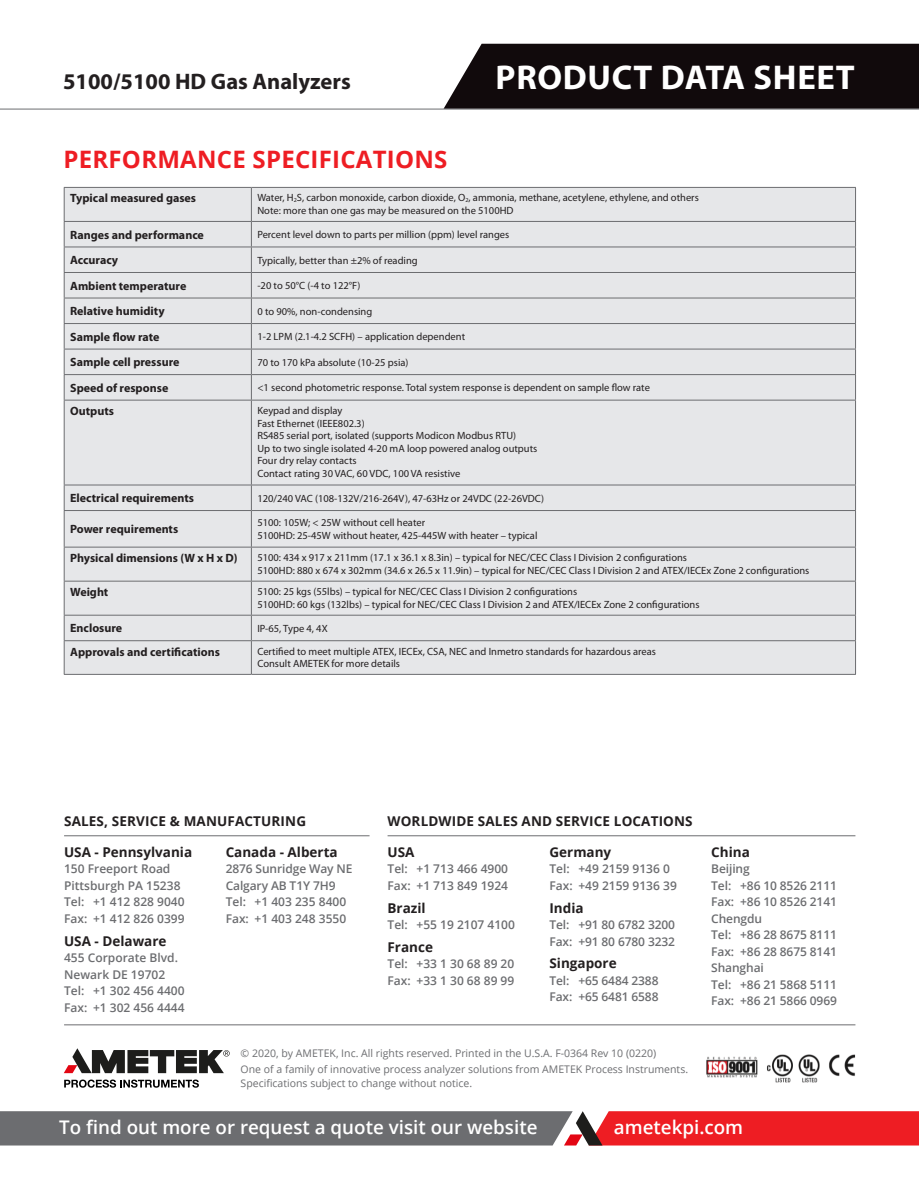
<style>
.page{position:relative;width:919px;height:1187px;background:#fff}
.page>*{position:absolute;margin:0;border:0;box-sizing:border-box;transform-origin:0 0}
.t1{font:700 34.5px "Myriad Pro";letter-spacing:.02em;color:#fff}
.t2{font:700 24px "Open Sans";letter-spacing:.01em;color:#ee1d23}
.t3{font:700 22.5px "Myriad Pro";color:#231f20}
.t4{font:600 18.75px "Open Sans";color:#fff}
.t5{font:700 13.5px "Open Sans";color:#231f20}
.t6{font:600 12px/16.5px "Open Sans";color:#6c6d70}
.t7{font:700 12px "Myriad Pro";color:#231f20}
.t8{font:10.5px/12.6px "Myriad Pro";color:#231f20}
.t9{font:10.5px/13.5px "Open Sans";color:#6c6d70}
.s1{font-size:6.15px}
</style>
<div class="page">
<div style="left:65px;top:188px;width:790px;height:392px;background:#e6e7e9"></div>
<div style="left:65px;top:641px;width:790px;height:33px;background:#e6e7e9"></div>
<hr style="left:64px;top:187px;width:187px;height:1px;background:#6c6d70">
<hr style="left:64px;top:188px;width:1px;height:33px;background:#6c6d70">
<hr style="left:251px;top:187px;width:604px;height:1px;background:#6c6d70">
<hr style="left:251px;top:188px;width:1px;height:33px;background:#6c6d70">
<hr style="left:855px;top:188px;width:1px;height:33px;background:#6c6d70">
<svg style="left:64px;top:221px;width:792px;height:179px;background:#e0e1e3"></svg>
<hr style="left:64px;top:400px;width:187px;height:1px;background:#6c6d70">
<hr style="left:64px;top:400px;width:1px;height:84px;background:#6c6d70">
<hr style="left:251px;top:400px;width:604px;height:1px;background:#6c6d70">
<hr style="left:251px;top:400px;width:1px;height:84px;background:#6c6d70">
<hr style="left:855px;top:400px;width:1px;height:84px;background:#6c6d70">
<hr style="left:64px;top:484px;width:187px;height:1px;background:#6c6d70">
<svg style="left:64px;top:485px;width:1px;height:25px"></svg>
<hr style="left:251px;top:484px;width:604px;height:1px;background:#6c6d70">
<svg style="left:251px;top:485px;width:1px;height:25px"></svg>
<svg style="left:855px;top:485px;width:1px;height:25px"></svg>
<hr style="left:64px;top:510px;width:187px;height:1px;background:#6c6d70">
<hr style="left:64px;top:511px;width:1px;height:35px;background:#6c6d70">
<hr style="left:251px;top:510px;width:604px;height:1px;background:#6c6d70">
<hr style="left:251px;top:511px;width:1px;height:35px;background:#6c6d70">
<hr style="left:855px;top:511px;width:1px;height:35px;background:#6c6d70">
<hr style="left:64px;top:546px;width:187px;height:1px;background:#6c6d70">
<hr style="left:64px;top:547px;width:1px;height:33px;background:#6c6d70">
<hr style="left:251px;top:546px;width:604px;height:1px;background:#6c6d70">
<hr style="left:251px;top:547px;width:1px;height:33px;background:#6c6d70">
<hr style="left:855px;top:547px;width:1px;height:33px;background:#6c6d70">
<hr style="left:64px;top:580px;width:187px;height:1px;background:#6c6d70">
<hr style="left:251px;top:580px;width:604px;height:1px;background:#6c6d70">
<svg style="left:64px;top:581px;width:792px;height:59px;background:#dfe0e2"></svg>
<hr style="left:64px;top:640px;width:187px;height:1px;background:#6c6d70">
<hr style="left:64px;top:641px;width:1px;height:33px;background:#6c6d70">
<hr style="left:251px;top:640px;width:604px;height:1px;background:#6c6d70">
<hr style="left:251px;top:641px;width:1px;height:33px;background:#6c6d70">
<hr style="left:855px;top:641px;width:1px;height:33px;background:#6c6d70">
<hr style="left:64px;top:674px;width:187px;height:1px;background:#6c6d70">
<hr style="left:251px;top:674px;width:604px;height:1px;background:#6c6d70">
<svg style="left:0;top:1111px;width:918px;height:34px;background:#9c5458"></svg>
<hr style="left:64px;top:835px;width:305px;height:1px;background:#6c6d70">
<hr style="left:64px;top:1024px;width:791px;height:1px;background:#6c6d70">
<hr style="left:387px;top:835px;width:468px;height:1px;background:#6c6d70">
<img style="left:706px;top:1054px;width:150px;height:29px">
<svg style="left:64px;top:1079px;width:135px;height:8px"></svg>
<svg style="left:64px;top:1048px;width:165px;height:25px"></svg>
<div style="left:443px;top:44px;width:475px;height:65px;background:#110a0c"></div>
<hr style="left:0;top:109px;width:918px;height:1px;background:#6c6d70">
<p class="t3" style="left:63px;top:67px;width:289px">5100/5100 HD Gas Analyzers</p>
<p class="t1" style="left:495px;top:55px;width:360px">PRODUCT DATA SHEET</p>
<p class="t2" style="left:63px;top:143px;width:385px">PERFORMANCE SPECIFICATIONS</p>
<p class="t7" style="left:70px;top:190px;width:127px">Typical measured gases</p>
<p class="t8" style="left:257px;top:191px;width:443px">Water, H<span class="s1">2</span>S, carbon monoxide, carbon dioxide, O<span class="s1">2</span>, ammonia, methane, acetylene, ethylene, and others</p>
<p class="t8" style="left:257px;top:204px;width:258px">Note: more than one gas may be measured on the 5100HD</p>
<p class="t7" style="left:70px;top:227px;width:135px">Ranges and performance</p>
<p class="t8" style="left:257px;top:228px;width:253px">Percent level down to parts per million (ppm) level ranges</p>
<p class="t7" style="left:70px;top:252px;width:50px">Accuracy</p>
<p class="t8" style="left:257px;top:254px;width:162px">Typically, better than ±2% of reading</p>
<p class="t7" style="left:70px;top:278px;width:118px">Ambient temperature</p>
<p class="t8" style="left:257px;top:279px;width:104px">-20 to 50°C (-4 to 122°F)</p>
<p class="t7" style="left:70px;top:303px;width:96px">Relative humidity</p>
<p class="t8" style="left:257px;top:305px;width:116px">0 to 90%, non-condensing</p>
<p class="t7" style="left:70px;top:329px;width:91px">Sample flow rate</p>
<p class="t8" style="left:257px;top:330px;width:209px">1-2 LPM (2.1-4.2 SCFH) – application dependent</p>
<p class="t7" style="left:70px;top:354px;width:111px">Sample cell pressure</p>
<p class="t8" style="left:257px;top:356px;width:153px">70 to 170 kPa absolute (10-25 psia)</p>
<p class="t7" style="left:70px;top:380px;width:100px">Speed of response</p>
<p class="t8" style="left:257px;top:381px;width:394px">&lt;1 second photometric response. Total system response is dependent on sample flow rate</p>
<p class="t7" style="left:70px;top:403px;width:45px">Outputs</p>
<p class="t8" style="left:257px;top:404px;width:87px">Keypad and display</p>
<p class="t8" style="left:257px;top:416px;width:109px">Fast Ethernet (IEEE802.3)</p>
<p class="t8" style="left:257px;top:429px;width:260px">RS485 serial port, isolated (supports Modicon Modbus RTU)</p>
<p class="t8" style="left:257px;top:442px;width:281px">Up to two single isolated 4-20 mA loop powered analog outputs</p>
<p class="t8" style="left:257px;top:454px;width:101px">Four dry relay contacts</p>
<p class="t8" style="left:257px;top:467px;width:204px">Contact rating 30 VAC, 60 VDC, 100 VA resistive</p>
<p class="t7" style="left:70px;top:490px;width:125px">Electrical requirements</p>
<p class="t8" style="left:257px;top:491px;width:288px">120/240 VAC (108-132V/216-264V), 47-63Hz or 24VDC (22-26VDC)</p>
<p class="t7" style="left:70px;top:521px;width:109px">Power requirements</p>
<p class="t8" style="left:257px;top:516px;width:169px">5100: 105W; &lt; 25W without cell heater</p>
<p class="t8" style="left:257px;top:529px;width:281px">5100HD: 25-45W without heater, 425-445W with heater – typical</p>
<p class="t7" style="left:70px;top:550px;width:169px">Physical dimensions (W x H x D)</p>
<p class="t8" style="left:257px;top:551px;width:431px">5100: 434 x 917 x 211mm (17.1 x 36.1 x 8.3in) – typical for NEC/CEC Class I Division 2 configurations</p>
<p class="t8" style="left:257px;top:563px;width:553px">5100HD: 880 x 674 x 302mm (34.6 x 26.5 x 11.9in) – typical for NEC/CEC Class I Division 2 and ATEX/IECEx Zone 2 configurations</p>
<p class="t7" style="left:70px;top:584px;width:40px">Weight</p>
<p class="t8" style="left:257px;top:585px;width:321px">5100: 25 kgs (55lbs) – typical for NEC/CEC Class I Division 2 configurations</p>
<p class="t8" style="left:257px;top:597px;width:443px">5100HD: 60 kgs (132lbs) – typical for NEC/CEC Class I Division 2 and ATEX/IECEx Zone 2 configurations</p>
<p class="t7" style="left:70px;top:620px;width:54px">Enclosure</p>
<p class="t8" style="left:257px;top:622px;width:72px">IP-65, Type 4, 4X</p>
<p class="t7" style="left:70px;top:643px;width:151px">Approvals and certifications</p>
<p class="t8" style="left:257px;top:644px;width:400px">Certified to meet multiple ATEX, IECEx, CSA, NEC and Inmetro standards for hazardous areas<br>Consult AMETEK for more details</p>
<p class="t5" style="left:64px;top:811px;width:243px">SALES, SERVICE &amp; MANUFACTURING</p>
<p class="t5" style="left:387px;top:811px;width:307px">WORLDWIDE SALES AND SERVICE LOCATIONS</p>
<p class="t5" style="left:549px;top:842px;width:63px">Germany</p>
<p class="t6" style="left:549px;top:860px;width:129px">Tel: +49 2159 9136 0<br>Fax: +49 2159 9136 39</p>
<p class="t5" style="left:549px;top:898px;width:36px">India</p>
<p class="t6" style="left:549px;top:916px;width:127px">Tel: +91 80 6782 3200<br>Fax: +91 80 6780 3232</p>
<p class="t5" style="left:549px;top:953px;width:69px">Singapore</p>
<p class="t6" style="left:549px;top:972px;width:111px">Tel: +65 6484 2388<br>Fax: +65 6481 6588</p>
<p class="t5" style="left:64px;top:842px;width:130px">USA - Pennsylvania</p>
<p class="t6" style="left:64px;top:860px;width:122px">150 Freeport Road<br>Pittsburgh PA 15238<br>Tel: +1 412 828 9040<br>Fax: +1 412 826 0399</p>
<p class="t5" style="left:64px;top:931px;width:104px">USA - Delaware</p>
<p class="t6" style="left:64px;top:949px;width:122px">455 Corporate Blvd.<br>Newark DE 19702<br>Tel: +1 302 456 4400<br>Fax: +1 302 456 4444</p>
<p class="t5" style="left:226px;top:842px;width:113px">Canada - Alberta</p>
<p class="t6" style="left:226px;top:860px;width:128px">2876 Sunridge Way NE<br>Calgary AB T1Y 7H9<br>Tel: +1 403 235 8400<br>Fax: +1 403 248 3550</p>
<p class="t5" style="left:387px;top:842px;width:28px">USA</p>
<p class="t6" style="left:387px;top:860px;width:122px">Tel: +1 713 466 4900<br>Fax: +1 713 849 1924</p>
<p class="t5" style="left:387px;top:898px;width:40px">Brazil</p>
<p class="t6" style="left:387px;top:916px;width:129px">Tel: +55 19 2107 4100</p>
<p class="t5" style="left:387px;top:937px;width:47px">France</p>
<p class="t6" style="left:387px;top:955px;width:128px">Tel: +33 1 30 68 89 20<br>Fax: +33 1 30 68 89 99</p>
<p class="t9" style="left:241px;top:1046px;width:417px">© 2020, by AMETEK, Inc. All rights reserved. Printed in the U.S.A. F-0364 Rev 10 (0220)</p>
<p class="t9" style="left:241px;top:1062px;width:449px">One of a family of innovative process analyzer solutions from AMETEK Process Instruments.<br>Specifications subject to change without notice.</p>
<p class="t5" style="left:711px;top:842px;width:40px">China</p>
<p class="t6" style="left:711px;top:860px;width:127px">Beijing<br>Tel: +86 10 8526 2111<br>Fax: +86 10 8526 2141<br>Chengdu<br>Tel: +86 28 8675 8111<br>Fax: +86 28 8675 8141<br>Shanghai<br>Tel: +86 21 5868 5111<br>Fax: +86 21 5866 0969</p>
<p class="t4" style="left:59px;top:1114px;width:480px">To find out more or request a quote visit our website</p>
<p class="t4" style="left:613px;top:1114px;width:131px">ametekpi.com</p>
</div>
